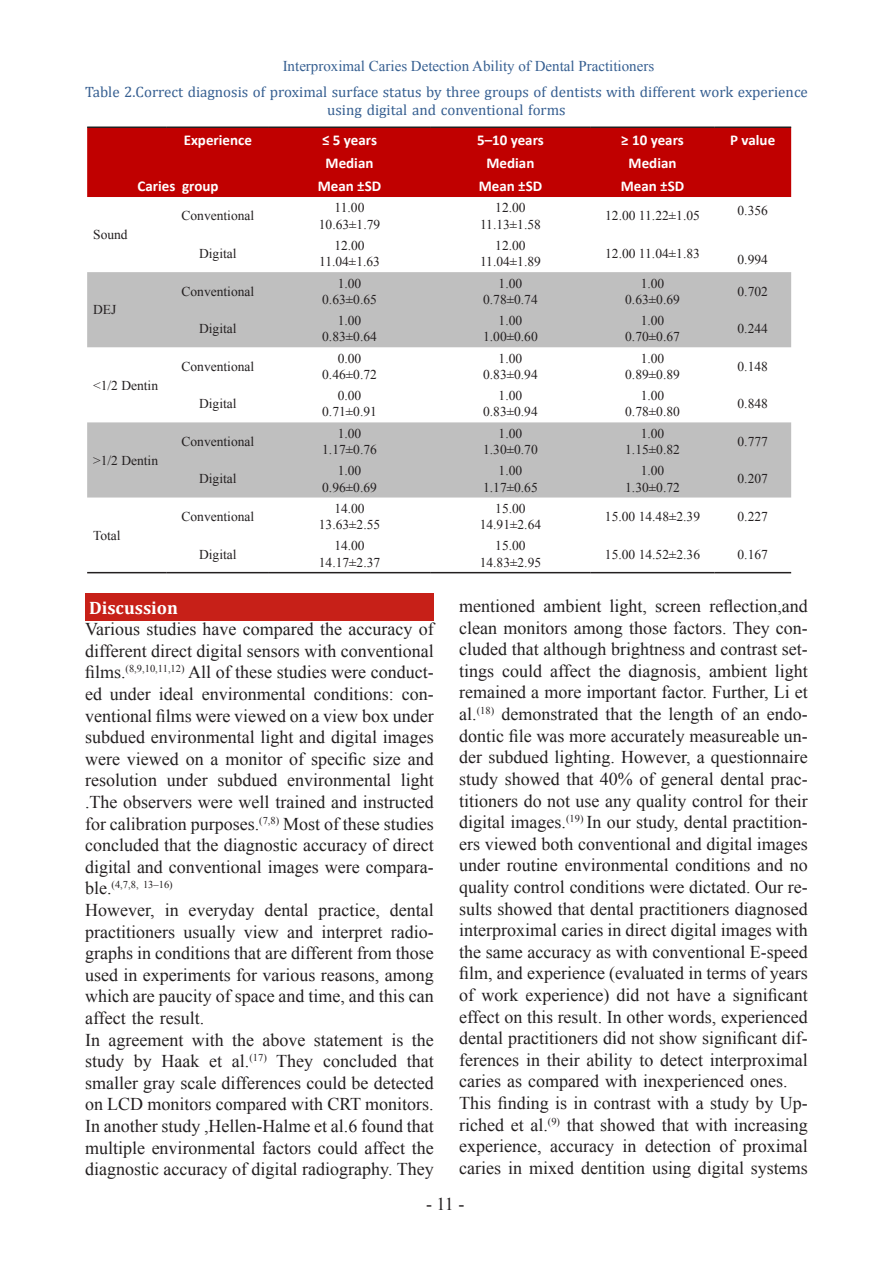
<style>
.page{position:relative;width:893px;height:1263px;background:#fff}
.page>*{position:absolute;margin:0;border:0;box-sizing:border-box;transform-origin:0 0}
.t1{font:18px/21.6px "Times New Roman";color:#231f20;text-align:justify}
.t2{font:700 18px "Cambria";color:#fff}
.t3{font:15px/18px "Cambria";color:#365f91;text-align:center}
.t4{font:700 15px "Calibri";color:#fff}
.t5{font:15px "Times New Roman";color:#365f91}
.t6{font:13.5px "Times New Roman";color:#231f20}
.t7{font:10.5px "Times New Roman";color:#231f20}
.s1{font-size:18px}
</style>
<div class="page">
<div style="left:87px;top:128px;width:704px;height:69px;background:#c00000"></div>
<svg style="left:87px;top:272px;width:704px;height:225px;fill:#bfbfbf"></svg>
<hr style="left:714px;top:126px;width:77px;height:2px;background:#231f20">
<hr style="left:591px;top:126px;width:123px;height:2px;background:#231f20">
<hr style="left:430px;top:126px;width:161px;height:2px;background:#231f20">
<hr style="left:269px;top:126px;width:161px;height:2px;background:#231f20">
<hr style="left:167px;top:126px;width:102px;height:2px;background:#231f20">
<hr style="left:87px;top:126px;width:80px;height:2px;background:#231f20">
<hr style="left:87px;top:572px;width:80px;height:1px;background:#231f20">
<hr style="left:714px;top:572px;width:77px;height:1px;background:#231f20">
<hr style="left:591px;top:572px;width:123px;height:1px;background:#231f20">
<hr style="left:430px;top:572px;width:161px;height:1px;background:#231f20">
<hr style="left:269px;top:572px;width:161px;height:1px;background:#231f20">
<hr style="left:167px;top:572px;width:102px;height:1px;background:#231f20">
<div style="left:85px;top:594px;width:349px;height:27px;background:#c72018"></div>
<p class="t5" style="left:283px;top:56px;width:373px">Interproximal Caries Detection Ability of Dental Practitioners</p>
<p class="t3" style="left:85px;top:83px;width:724px">Table 2.Correct diagnosis of proximal surface status by three groups of dentists with different work experience using digital and conventional forms</p>
<p class="t4" style="left:184px;top:130px;width:70px">Experience</p>
<p class="t4" style="left:322px;top:130px;width:56px">≤ 5 years</p>
<p class="t4" style="left:477px;top:130px;width:68px">5–10 years</p>
<p class="t4" style="left:621px;top:130px;width:64px">≥ 10 years</p>
<p class="t4" style="left:730px;top:130px;width:46px">P value</p>
<p class="t4" style="left:326px;top:153px;width:49px">Median</p>
<p class="t4" style="left:486px;top:153px;width:49px">Median</p>
<p class="t4" style="left:629px;top:153px;width:49px">Median</p>
<p class="t4" style="left:137px;top:176px;width:83px">Caries group</p>
<p class="t4" style="left:318px;top:176px;width:65px">Mean ±SD</p>
<p class="t4" style="left:479px;top:176px;width:65px">Mean ±SD</p>
<p class="t4" style="left:621px;top:176px;width:65px">Mean ±SD</p>
<p class="t6" style="left:737px;top:201px;width:32px">0.356</p>
<p class="t6" style="left:737px;top:250px;width:32px">0.994</p>
<p class="t6" style="left:335px;top:199px;width:31px">11.00</p>
<p class="t6" style="left:319px;top:215px;width:63px">10.63±1.79</p>
<p class="t6" style="left:495px;top:199px;width:32px">12.00</p>
<p class="t6" style="left:480px;top:215px;width:62px">11.13±1.58</p>
<p class="t6" style="left:181px;top:207px;width:74px">Conventional</p>
<p class="t6" style="left:605px;top:207px;width:96px">12.00 11.22±1.05</p>
<p class="t6" style="left:93px;top:226px;width:36px">Sound</p>
<p class="t6" style="left:334px;top:236px;width:32px">12.00</p>
<p class="t6" style="left:319px;top:253px;width:62px">11.04±1.63</p>
<p class="t6" style="left:495px;top:236px;width:32px">12.00</p>
<p class="t6" style="left:480px;top:253px;width:62px">11.04±1.89</p>
<p class="t6" style="left:199px;top:244px;width:39px">Digital</p>
<p class="t6" style="left:605px;top:244px;width:96px">12.00 11.04±1.83</p>
<p class="t6" style="left:93px;top:301px;width:25px">DEJ</p>
<p class="t6" style="left:181px;top:282px;width:74px">Conventional</p>
<p class="t6" style="left:199px;top:320px;width:39px">Digital</p>
<p class="t6" style="left:338px;top:274px;width:25px">1.00</p>
<p class="t6" style="left:322px;top:290px;width:56px">0.63±0.65</p>
<p class="t6" style="left:338px;top:311px;width:25px">1.00</p>
<p class="t6" style="left:322px;top:328px;width:56px">0.83±0.64</p>
<p class="t6" style="left:499px;top:274px;width:25px">1.00</p>
<p class="t6" style="left:483px;top:290px;width:56px">0.78±0.74</p>
<p class="t6" style="left:499px;top:311px;width:25px">1.00</p>
<p class="t6" style="left:483px;top:328px;width:56px">1.00±0.60</p>
<p class="t6" style="left:641px;top:274px;width:25px">1.00</p>
<p class="t6" style="left:625px;top:290px;width:56px">0.63±0.69</p>
<p class="t6" style="left:641px;top:311px;width:25px">1.00</p>
<p class="t6" style="left:625px;top:328px;width:56px">0.70±0.67</p>
<p class="t6" style="left:737px;top:282px;width:32px">0.702</p>
<p class="t6" style="left:737px;top:320px;width:32px">0.244</p>
<p class="t6" style="left:93px;top:376px;width:66px">&lt;1/2 Dentin</p>
<p class="t6" style="left:181px;top:357px;width:74px">Conventional</p>
<p class="t6" style="left:199px;top:395px;width:39px">Digital</p>
<p class="t6" style="left:338px;top:349px;width:25px">0.00</p>
<p class="t6" style="left:322px;top:365px;width:56px">0.46±0.72</p>
<p class="t6" style="left:338px;top:387px;width:25px">0.00</p>
<p class="t6" style="left:322px;top:403px;width:56px">0.71±0.91</p>
<p class="t6" style="left:499px;top:349px;width:25px">1.00</p>
<p class="t6" style="left:483px;top:365px;width:56px">0.83±0.94</p>
<p class="t6" style="left:499px;top:387px;width:25px">1.00</p>
<p class="t6" style="left:483px;top:403px;width:56px">0.83±0.94</p>
<p class="t6" style="left:641px;top:349px;width:25px">1.00</p>
<p class="t6" style="left:625px;top:365px;width:56px">0.89±0.89</p>
<p class="t6" style="left:641px;top:387px;width:25px">1.00</p>
<p class="t6" style="left:625px;top:403px;width:56px">0.78±0.80</p>
<p class="t6" style="left:737px;top:357px;width:32px">0.148</p>
<p class="t6" style="left:737px;top:395px;width:32px">0.848</p>
<p class="t6" style="left:93px;top:451px;width:66px">&gt;1/2 Dentin</p>
<p class="t6" style="left:181px;top:432px;width:74px">Conventional</p>
<p class="t6" style="left:199px;top:470px;width:39px">Digital</p>
<p class="t6" style="left:338px;top:424px;width:25px">1.00</p>
<p class="t6" style="left:322px;top:440px;width:56px">1.17±0.76</p>
<p class="t6" style="left:338px;top:462px;width:25px">1.00</p>
<p class="t6" style="left:322px;top:478px;width:56px">0.96±0.69</p>
<p class="t6" style="left:499px;top:424px;width:25px">1.00</p>
<p class="t6" style="left:483px;top:440px;width:56px">1.30±0.70</p>
<p class="t6" style="left:499px;top:462px;width:25px">1.00</p>
<p class="t6" style="left:483px;top:478px;width:56px">1.17±0.65</p>
<p class="t6" style="left:641px;top:424px;width:25px">1.00</p>
<p class="t6" style="left:625px;top:440px;width:56px">1.15±0.82</p>
<p class="t6" style="left:641px;top:462px;width:25px">1.00</p>
<p class="t6" style="left:625px;top:478px;width:56px">1.30±0.72</p>
<p class="t6" style="left:737px;top:432px;width:32px">0.777</p>
<p class="t6" style="left:737px;top:470px;width:32px">0.207</p>
<p class="t6" style="left:93px;top:526px;width:29px">Total</p>
<p class="t6" style="left:181px;top:507px;width:74px">Conventional</p>
<p class="t6" style="left:199px;top:545px;width:39px">Digital</p>
<p class="t6" style="left:334px;top:499px;width:32px">14.00</p>
<p class="t6" style="left:319px;top:515px;width:63px">13.63±2.55</p>
<p class="t6" style="left:334px;top:537px;width:32px">14.00</p>
<p class="t6" style="left:319px;top:553px;width:63px">14.17±2.37</p>
<p class="t6" style="left:495px;top:499px;width:32px">15.00</p>
<p class="t6" style="left:480px;top:515px;width:63px">14.91±2.64</p>
<p class="t6" style="left:495px;top:537px;width:32px">15.00</p>
<p class="t6" style="left:480px;top:553px;width:63px">14.83±2.95</p>
<p class="t6" style="left:605px;top:507px;width:97px">15.00 14.48±2.39</p>
<p class="t6" style="left:737px;top:507px;width:32px">0.227</p>
<p class="t6" style="left:605px;top:545px;width:97px">15.00 14.52±2.36</p>
<p class="t6" style="left:737px;top:545px;width:32px">0.167</p>
<p class="t2" style="left:89px;top:595px;width:91px">Discussion</p>
<p class="t1" style="left:85px;top:618px;width:350px">Various studies have compared the accuracy of different direct digital sensors with conventional films.<sup>(8,9,10,11,12)</sup> All of these studies were conduct&shy;ed under ideal environmental conditions: con&shy;ventional films were viewed on a view box under subdued environmental light and digital images were viewed on a monitor of specific size and resolution under subdued environmental light .The observers were well trained and instructed for calibration purposes.<sup>(7,8)</sup> Most of these studies concluded that the diagnostic accuracy of direct digital and conventional images were compara-</p>
<p class="t7" style="left:85px;top:878px;width:89px"><span class="s1">ble.</span>(4,7,8, 13–16)</p>
<p class="t1" style="left:85px;top:899px;width:350px">However, in everyday dental practice, dental practitioners usually view and interpret radio&shy;graphs in conditions that are different from those used in experiments for various reasons, among which are paucity of space and time, and this can affect the result.</p>
<p class="t1" style="left:85px;top:1028px;width:350px">In agreement with the above statement is the study by Haak et al.<sup>(17)</sup> They concluded that smaller gray scale differences could be detected on LCD monitors compared with CRT monitors.<br>In another study ,Hellen-Halme et al.6 found that multiple environmental factors could affect the diagnostic accuracy of digital radiography. They</p>
<p class="t1" style="left:459px;top:595px;width:350px">mentioned ambient light, screen reflection,and clean monitors among those factors. They con&shy;cluded that although brightness and contrast set&shy;tings could affect the diagnosis, ambient light remained a more important factor. Further, Li et al.<sup>(18)</sup> demonstrated that the length of an endo&shy;dontic file was more accurately measureable un&shy;der subdued lighting. However, a questionnaire study showed that 40% of general dental prac&shy;titioners do not use any quality control for their digital images.<sup>(19)</sup> In our study, dental practition&shy;ers viewed both conventional and digital images under routine environmental conditions and no quality control conditions were dictated. Our re&shy;sults showed that dental practitioners diagnosed interproximal caries in direct digital images with the same accuracy as with conventional E-speed film, and experience (evaluated in terms of years of work experience) did not have a significant effect on this result. In other words, experienced dental practitioners did not show significant dif&shy;ferences in their ability to detect interproximal caries as compared with inexperienced ones.</p>
<p class="t1" style="left:459px;top:1092px;width:350px">This finding is in contrast with a study by Up&shy;riched et al.<sup>(9)</sup> that showed that with increasing experience, accuracy in detection of proximal caries in mixed dentition using digital systems</p>
<p class="t1" style="left:426px;top:1192px;width:40px">- 11 -</p>
</div>
